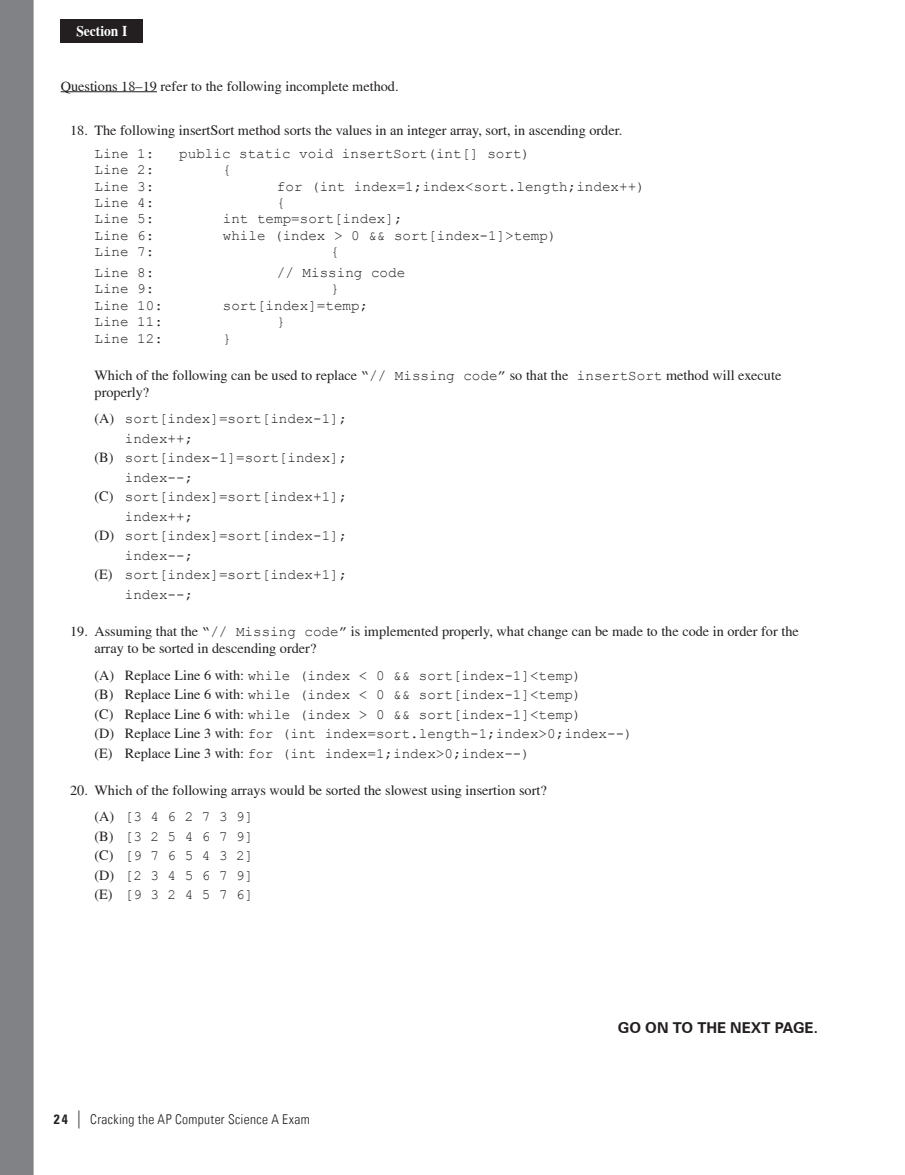
<style>
.page{position:relative;width:905px;height:1175px;background:#fff}
.page>*{position:absolute;margin:0;border:0;box-sizing:border-box;transform-origin:0 0}
.t1{font:700 15px "Zurich BT";color:#231f20}
.t2{font:700 15px "Times";color:#fff;scale:.9 1}
.t3{font:14.25px/19.5px "Courier New";color:#231f20}
.t4{font:14.25px/17.1px "Times";color:#231f20}
.t5{font:300 condensed 13.5px "Univers LT";letter-spacing:.025em;color:#231f20}
.s1{font-family:"Courier New"}
.s2{font-family:"Times"}
.s3{font-family:"Univers LT Std";font-weight:700}
.s4{font-weight:400;font-size:18px}
</style>
<div class="page">
<div style="left:61px;top:19px;width:82px;height:23px;background:#231f20"></div>
<hr style="left:61px;top:91px;width:96px;height:1px;background:#231f20">
<div style="left:0;top:0;width:34px;height:1175px;background:#808285"></div>
<p class="t2" style="left:76px;top:22px;width:58px">Section I</p>
<p class="t4" style="left:61px;top:77px;width:339px">Questions 18–19 refer to the following incomplete method.</p>
<p class="t4" style="left:94px;top:118px;width:529px;line-height:23.1px;text-indent:-24px">18. The following insertSort method sorts the values in an integer array, sort, in ascending order.<br><span class="s1">Line 1:</span></p>
<p class="t3" style="left:179px;top:143px;width:352px">public static void insertSort(int[] sort)</p>
<p class="t3" style="left:94px;top:160px;width:61px">Line 2:</p>
<p class="t3" style="left:223px;top:160px;width:10px">{</p>
<p class="t3" style="left:94px;top:176px;width:61px">Line 3:</p>
<p class="t3" style="left:277px;top:176px;width:369px">for (int index=1;index&lt;sort.length;index++)</p>
<p class="t3" style="left:94px;top:192px;width:61px">Line 4:</p>
<p class="t3" style="left:277px;top:192px;width:10px">{</p>
<p class="t3" style="left:94px;top:209px;width:61px">Line 5:</p>
<p class="t3" style="left:223px;top:209px;width:181px">int temp=sort[index];</p>
<p class="t3" style="left:94px;top:225px;width:61px">Line 6:</p>
<p class="t3" style="left:223px;top:225px;width:335px">while (index &gt; 0 &amp;&amp; sort[index-1]&gt;temp)</p>
<p class="t3" style="left:94px;top:241px;width:61px">Line 7:</p>
<p class="t3" style="left:331px;top:241px;width:10px">{</p>
<p class="t3" style="left:94px;top:262px;width:61px">Line 8:</p>
<p class="t3" style="left:277px;top:262px;width:130px">// Missing code</p>
<p class="t3" style="left:94px;top:279px;width:61px">Line 9:</p>
<p class="t3" style="left:331px;top:279px;width:10px">}</p>
<p class="t3" style="left:94px;top:295px;width:70px">Line 10:</p>
<p class="t3" style="left:223px;top:295px;width:147px">sort[index]=temp;</p>
<p class="t3" style="left:94px;top:311px;width:70px">Line 11:</p>
<p class="t3" style="left:277px;top:311px;width:10px">}</p>
<p class="t3" style="left:94px;top:328px;width:70px">Line 12:</p>
<p class="t3" style="left:223px;top:328px;width:10px">}</p>
<p class="t4" style="left:94px;top:366px;width:688px">Which of the following can be used to replace <span class="s1">“// Missing code”</span> so that the <span class="s1">insertSort</span> method will execute properly?</p>
<p class="t3" style="left:94px;top:408px;width:254px"><span class="s2">(A)</span> sort[index]=sort[index-1];</p>
<p class="t3" style="left:125px;top:428px;width:70px">index++;</p>
<p class="t3" style="left:94px;top:447px;width:254px"><span class="s2">(B)</span> sort[index-1]=sort[index];</p>
<p class="t3" style="left:125px;top:467px;width:70px">index--;</p>
<p class="t3" style="left:94px;top:486px;width:254px"><span class="s2">(C)</span> sort[index]=sort[index+1];</p>
<p class="t3" style="left:125px;top:506px;width:70px">index++;</p>
<p class="t3" style="left:94px;top:525px;width:254px"><span class="s2">(D)</span> sort[index]=sort[index-1];</p>
<p class="t3" style="left:125px;top:545px;width:70px">index--;</p>
<p class="t3" style="left:94px;top:564px;width:254px"><span class="s2">(E)</span> sort[index]=sort[index+1];</p>
<p class="t3" style="left:125px;top:584px;width:70px">index--;</p>
<p class="t4" style="left:94px;top:622px;width:705px;text-indent:-24px">19. Assuming that the <span class="s1">“// Missing code”</span> is implemented properly, what change can be made to the code in order for the array to be sorted in descending order?</p>
<p class="t3" style="left:94px;top:665px;width:539px"><span class="s2">(A) Replace Line 6 with:</span> while (index &lt; 0 &amp;&amp; sort[index-1]&lt;temp)<br><span class="s2">(B) Replace Line 6 with:</span> while (index &lt; 0 &amp;&amp; sort[index-1]&lt;temp)<br><span class="s2">(C) Replace Line 6 with:</span> while (index &gt; 0 &amp;&amp; sort[index-1]&lt;temp)<br><span class="s2">(D) Replace Line 3 with:</span> for (int index=sort.length-1;index&gt;0;index--) <span class="s2">(E) Replace Line 3 with:</span> for (int index=1;index&gt;0;index--)</p>
<p class="t4" style="left:94px;top:777px;width:453px;line-height:26.2px;text-indent:-24px">20. Which of the following arrays would be sorted the slowest using insertion sort? (A) <span class="s1">[3 4 6 2 7 3 9]</span></p>
<p class="t3" style="left:94px;top:826px;width:160px;text-align:justify"><span class="s2">(B)</span> [3 2 5 4 6 7 9] <span class="s2">(C)</span> [9 7 6 5 4 3 2] <span class="s2">(D)</span> [2 3 4 5 6 7 9] <span class="s2">(E)</span> [9 3 2 4 5 7 6]</p>
<p class="t5" style="left:54px;top:1110px;width:257px"><span class="s3">24</span> <span class="s4">|</span> Cracking the AP Computer Science A Exam</p>
<p class="t1" style="left:617px;top:1018px;width:202px">GO ON TO THE NEXT PAGE.</p>
</div>
